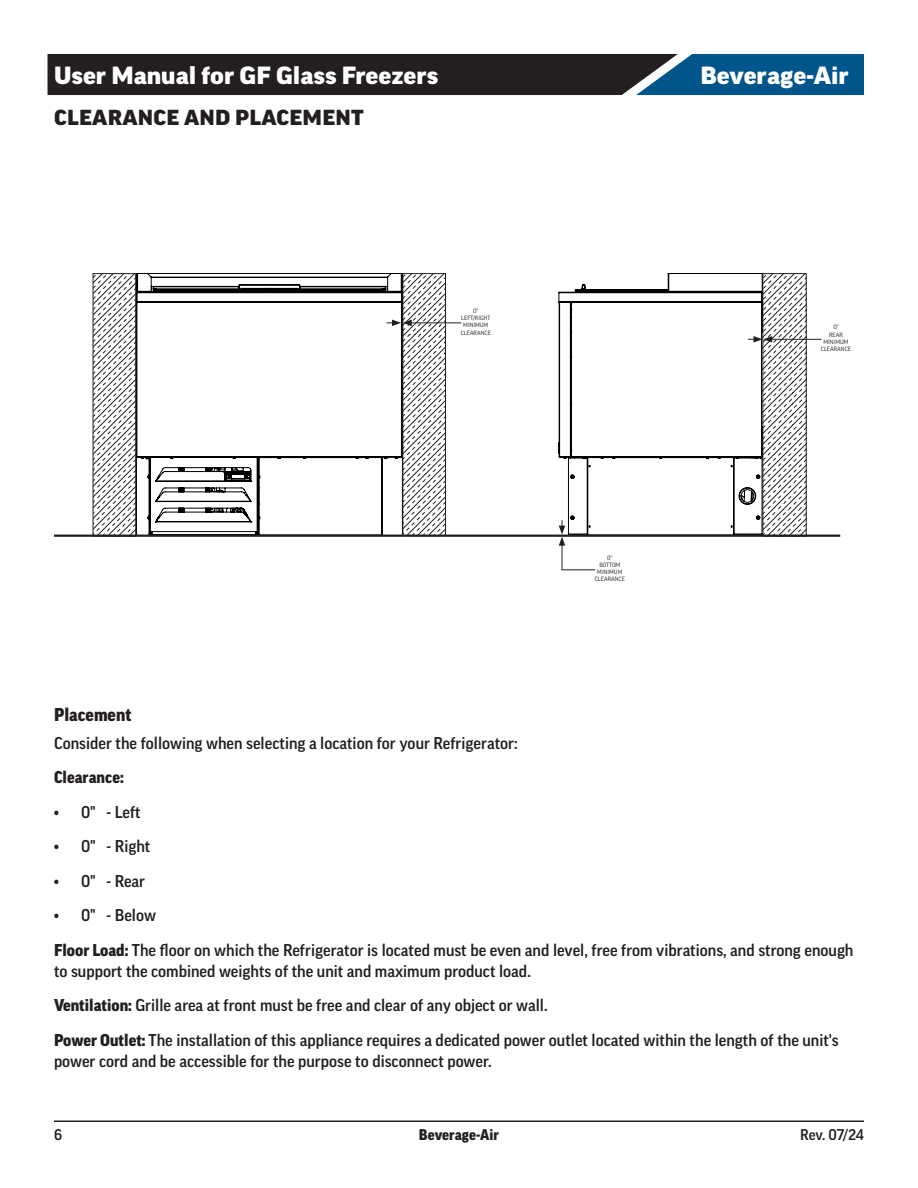
<style>
.page{position:relative;width:918px;height:1188px;background:#fff}
.page>*{position:absolute;margin:0;border:0;box-sizing:border-box;transform-origin:0 0}
.t1{font:900 expanded 24px "Good Pro";color:#fff}
.Page_Header{font:900 expanded 21px "Good Pro";letter-spacing:.01em;color:#231f20}
.t2{font:900 18px "Good Pro";color:#231f20}
.Body_-_Bullets{font:500 16.5px/21px "Good Pro";color:#231f20}
.Body_-_Bullets-2{font:900 16.5px "Good Pro";color:#231f20}
.t3{font:900 15px "Good Pro";color:#231f20}
.t4{font:500 15px "Good Pro";letter-spacing:-.015em;color:#231f20}
.t5{font:6px "Good Pro";color:#231f20}
.s1{font-weight:900}
</style>
<div class="page">
<svg style="left:48px;top:54px;width:816px;height:41px;background:#1e2f3d"></svg>
<hr style="left:54px;top:1120px;width:810px;height:2px;background:#231f20">
<svg style="left:149px;top:273px;width:238px;height:262px"></svg>
<svg style="left:559px;top:273px;width:188px;height:262px"></svg>
<div style="left:762px;top:273px;width:45px;height:263px;border:1px solid #231f20"></div>
<svg style="left:95px;top:273px;width:54px;height:262px"></svg>
<div style="left:93px;top:273px;width:43px;height:263px;border:1px solid #231f20"></div>
<hr style="left:54px;top:535px;width:786px;height:2px;background:#231f20">
<hr style="left:770px;top:339px;width:52px;height:1px;background:#231f20">
<hr style="left:562px;top:570px;width:33px;height:1px;background:#231f20">
<hr style="left:409px;top:323px;width:52px;height:1px;background:#231f20">
<svg style="left:747px;top:273px;width:59px;height:262px"></svg>
<svg style="left:556px;top:520px;width:33px;height:50px"></svg>
<svg style="left:387px;top:273px;width:59px;height:262px"></svg>
<div style="left:326px;top:439px;width:74px;height:16px;background:#fff"></div>
<h1 class="t1" style="left:54px;top:62px;width:386px">User Manual for GF Glass Freezers</h1>
<h1 class="t1" style="left:700px;top:62px;width:150px">Beverage-Air</h1>
<p class="Page_Header" style="left:54px;top:106px;width:311px">CLEARANCE AND PLACEMENT</p>
<p class="t5" style="left:473px;top:307px;width:7px">0"</p>
<p class="t5" style="left:461px;top:315px;width:31px">LEFT/RIGHT</p>
<p class="t5" style="left:463px;top:322px;width:27px">MINIMUM</p>
<p class="t5" style="left:461px;top:329px;width:32px">CLEARANCE</p>
<p class="t5" style="left:607px;top:554px;width:7px">0"</p>
<p class="t5" style="left:599px;top:561px;width:23px">BOTTOM</p>
<p class="t5" style="left:597px;top:569px;width:27px">MINIMUM</p>
<p class="t5" style="left:595px;top:576px;width:32px">CLEARANCE</p>
<p class="t5" style="left:833px;top:324px;width:7px">0"</p>
<p class="t5" style="left:829px;top:331px;width:15px">REAR</p>
<p class="t5" style="left:823px;top:338px;width:27px">MINIMUM</p>
<p class="t5" style="left:821px;top:345px;width:32px">CLEARANCE</p>
<p class="t2" style="left:54px;top:705px;width:79px">Placement</p>
<p class="Body_-_Bullets" style="left:54px;top:733px;width:465px">Consider the following when selecting a location for your Refrigerator:</p>
<p class="Body_-_Bullets-2" style="left:54px;top:768px;width:71px">Clearance:</p>
<p class="Body_-_Bullets" style="left:54px;top:802px;width:88px">• 0" - Left</p>
<p class="Body_-_Bullets" style="left:54px;top:836px;width:98px">• 0" - Right</p>
<p class="Body_-_Bullets" style="left:54px;top:871px;width:93px">• 0" - Rear</p>
<p class="Body_-_Bullets" style="left:54px;top:905px;width:103px">• 0" - Below</p>
<p class="Body_-_Bullets" style="left:54px;top:940px;width:801px"><span class="s1">Floor Load:</span> The floor on which the Refrigerator is located must be even and level, free from vibrations, and strong enough to support the combined weights of the unit and maximum product load.</p>
<p class="Body_-_Bullets" style="left:54px;top:995px;width:495px"><span class="s1">Ventilation:</span> Grille area at front must be free and clear of any object or wall.</p>
<p class="Body_-_Bullets" style="left:54px;top:1030px;width:786px"><span class="s1">Power Outlet:</span> The installation of this appliance requires a dedicated power outlet located within the length of the unit's power cord and be accessible for the purpose to disconnect power.</p>
<p class="t4" style="left:54px;top:1127px;width:10px">6</p>
<p class="t3" style="left:419px;top:1127px;width:82px">Beverage-Air</p>
<p class="t4" style="left:800px;top:1127px;width:65px">Rev. 07/24</p>
</div>
